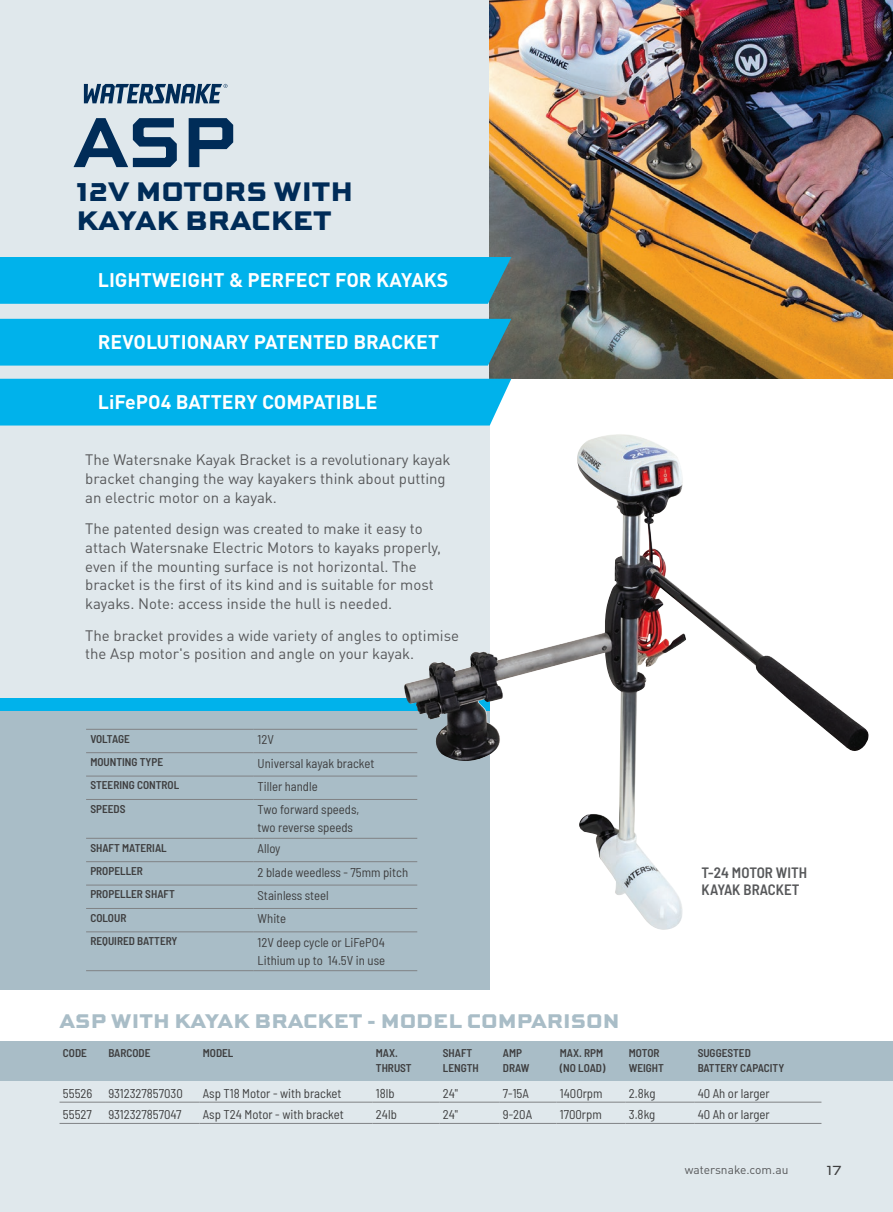
<style>
.page{position:relative;width:893px;height:1212px;background:#fff}
.page>*{position:absolute;margin:0;border:0;box-sizing:border-box;transform-origin:0 0}
.t1{font:700 75px "Sweet Square Pro";color:#002c58}
.t2{font:800 28.5px/28.5px "Sweet Square Pro";color:#002c58}
.t3{font:800 21px "Sweet Square Pro";color:#a9bdc7}
.Digital_Table_Body_P{font:700 19.5px "DINOT";color:#fff}
.t4{font:16.5px "Sweet Square Pro";color:#3e3e3f}
.Watersnake_Body_Copy{font:15px/18.8px "DINOT";color:#57585a}
.Watersnake_Image_Cap{font:600 semi-condensed 15px/16.5px "Barlow";color:#57585a}
.Body_Copy_Paragraph{font:semi-condensed 12.75px/18px "Barlow";color:#3e3e3f}
.Watersnake_Table_Tex{font:semi-condensed 12.75px "Barlow";color:#3e3e3f}
.t5{font:12px "DINOT";color:#57585a}
.Watersnake_Model_Tab{font:600 semi-condensed 11.25px/15px "Barlow";color:#3e3e3f}
.Body_Copy_Paragraph-2{font:600 semi-condensed 11.25px "Barlow";color:#3e3e3f}
.Body_Copy_Paragraph-3{font:600 semi-condensed 11.25px "Barlow";letter-spacing:-.02em;color:#3e3e3f}
.s1{font-size:31.5px}
</style>
<div class="page">
<div style="left:0;top:1042px;width:893px;height:170px;background:#e0e8ec"></div>
<div style="left:0;top:1042px;width:893px;height:39px;background:#a9bdc7"></div>
<div style="left:0;top:0;width:489px;height:730px;background:#e0e8ec"></div>
<hr style="left:60px;top:1102px;width:45px;height:1px;background:#808285">
<hr style="left:105px;top:1102px;width:94px;height:1px;background:#808285">
<hr style="left:199px;top:1102px;width:173px;height:1px;background:#808285">
<hr style="left:372px;top:1102px;width:67px;height:1px;background:#808285">
<hr style="left:439px;top:1102px;width:60px;height:1px;background:#808285">
<hr style="left:499px;top:1102px;width:57px;height:1px;background:#808285">
<hr style="left:556px;top:1102px;width:69px;height:1px;background:#808285">
<hr style="left:625px;top:1102px;width:69px;height:1px;background:#808285">
<hr style="left:694px;top:1102px;width:127px;height:1px;background:#808285">
<hr style="left:60px;top:1123px;width:45px;height:1px;background:#808285">
<hr style="left:105px;top:1123px;width:94px;height:1px;background:#808285">
<hr style="left:199px;top:1123px;width:173px;height:1px;background:#808285">
<hr style="left:372px;top:1123px;width:67px;height:1px;background:#808285">
<hr style="left:439px;top:1123px;width:60px;height:1px;background:#808285">
<hr style="left:499px;top:1123px;width:57px;height:1px;background:#808285">
<hr style="left:556px;top:1123px;width:69px;height:1px;background:#808285">
<hr style="left:625px;top:1123px;width:69px;height:1px;background:#808285">
<hr style="left:694px;top:1123px;width:127px;height:1px;background:#808285">
<img style="left:489px;top:0;width:404px;height:378px">
<div style="left:0;top:257px;width:511px;height:47px;background:#00b2eb"></div>
<div style="left:0;top:379px;width:511px;height:46px;background:#00b2eb"></div>
<div style="left:0;top:319px;width:511px;height:47px;background:#00b2eb"></div>
<div style="left:0;top:706px;width:489px;height:284px;background:#a9bdc7"></div>
<hr style="left:86px;top:776px;width:167px;height:1px;background:#808285">
<hr style="left:253px;top:776px;width:164px;height:1px;background:#808285">
<hr style="left:86px;top:799px;width:167px;height:1px;background:#808285">
<hr style="left:253px;top:799px;width:164px;height:1px;background:#808285">
<hr style="left:86px;top:838px;width:167px;height:1px;background:#808285">
<hr style="left:253px;top:838px;width:164px;height:1px;background:#808285">
<hr style="left:86px;top:861px;width:167px;height:1px;background:#808285">
<hr style="left:253px;top:861px;width:164px;height:1px;background:#808285">
<hr style="left:86px;top:885px;width:167px;height:1px;background:#808285">
<hr style="left:253px;top:885px;width:164px;height:1px;background:#808285">
<hr style="left:86px;top:908px;width:167px;height:1px;background:#808285">
<hr style="left:253px;top:908px;width:164px;height:1px;background:#808285">
<hr style="left:86px;top:931px;width:167px;height:1px;background:#808285">
<hr style="left:253px;top:931px;width:164px;height:1px;background:#808285">
<hr style="left:86px;top:970px;width:167px;height:1px;background:#808285">
<hr style="left:253px;top:970px;width:164px;height:1px;background:#808285">
<hr style="left:86px;top:729px;width:167px;height:1px;background:#808285">
<hr style="left:253px;top:729px;width:164px;height:1px;background:#808285">
<hr style="left:86px;top:752px;width:167px;height:1px;background:#808285">
<hr style="left:253px;top:752px;width:164px;height:1px;background:#808285">
<div style="left:0;top:698px;width:489px;height:13px;background:#00b2eb"></div>
<img style="left:404px;top:434px;width:279px;height:497px">
<svg style="left:84px;top:84px;width:144px;height:19px"></svg>
<p class="t1" style="left:73px;top:86px;width:166px">ASP</p>
<p class="t2" style="left:77px;top:175px;width:278px"><span class="s1">12</span>V MOTORS WITH<br>KAYAK BRACKET</p>
<p class="Digital_Table_Body_P" style="left:98px;top:267px;width:352px">LIGHTWEIGHT &amp; PERFECT FOR KAYAKS</p>
<p class="Digital_Table_Body_P" style="left:98px;top:330px;width:343px">REVOLUTIONARY PATENTED BRACKET</p>
<p class="Digital_Table_Body_P" style="left:98px;top:389px;width:281px">LiFePO4 BATTERY COMPATIBLE</p>
<p class="Watersnake_Body_Copy" style="left:85px;top:450px;width:367px">The Watersnake Kayak Bracket is a revolutionary kayak bracket changing the way kayakers think about putting an electric motor on a kayak.</p>
<p class="Watersnake_Body_Copy" style="left:85px;top:519px;width:358px">The patented design was created to make it easy to attach Watersnake Electric Motors to kayaks properly, even if the mounting surface is not horizontal. The bracket is the first of its kind and is suitable for most kayaks. Note: access inside the hull is needed.</p>
<p class="Watersnake_Body_Copy" style="left:85px;top:625px;width:375px">The bracket provides a wide variety of angles to optimise the Asp motor's position and angle on your kayak.</p>
<p class="Body_Copy_Paragraph-3" style="left:90px;top:730px;width:41px">VOLTAGE</p>
<p class="Body_Copy_Paragraph" style="left:258px;top:730px;width:18px">12V</p>
<p class="Body_Copy_Paragraph-2" style="left:90px;top:754px;width:74px">MOUNTING TYPE</p>
<p class="Body_Copy_Paragraph" style="left:258px;top:753px;width:118px">Universal kayak bracket</p>
<p class="Body_Copy_Paragraph-2" style="left:90px;top:777px;width:90px">STEERING CONTROL</p>
<p class="Body_Copy_Paragraph" style="left:258px;top:776px;width:62px">Tiller handle</p>
<p class="Body_Copy_Paragraph-2" style="left:90px;top:801px;width:37px">SPEEDS</p>
<p class="Body_Copy_Paragraph" style="left:258px;top:800px;width:103px">Two forward speeds, two reverse speeds</p>
<p class="Body_Copy_Paragraph-2" style="left:90px;top:839px;width:78px">SHAFT MATERIAL</p>
<p class="Body_Copy_Paragraph" style="left:258px;top:839px;width:24px">Alloy</p>
<p class="Body_Copy_Paragraph-2" style="left:90px;top:863px;width:54px">PROPELLER</p>
<p class="Body_Copy_Paragraph" style="left:258px;top:862px;width:152px">2 blade weedless - 75mm pitch</p>
<p class="Body_Copy_Paragraph-2" style="left:90px;top:886px;width:86px">PROPELLER SHAFT</p>
<p class="Body_Copy_Paragraph" style="left:258px;top:885px;width:73px">Stainless steel</p>
<p class="Body_Copy_Paragraph-2" style="left:90px;top:910px;width:38px">COLOUR</p>
<p class="Body_Copy_Paragraph" style="left:258px;top:909px;width:30px">White</p>
<p class="Body_Copy_Paragraph-2" style="left:90px;top:933px;width:89px">REQUIRED BATTERY</p>
<p class="Body_Copy_Paragraph" style="left:258px;top:932px;width:129px">12V deep cycle or LiFePO4<br>Lithium up to 14.5V in use</p>
<p class="t3" style="left:60px;top:1005px;width:562px">ASP WITH KAYAK BRACKET - MODEL COMPARISON</p>
<p class="Watersnake_Image_Cap" style="left:702px;top:863px;width:107px">T-24 MOTOR WITH<br>KAYAK BRACKET</p>
<p class="Watersnake_Model_Tab" style="left:63px;top:1045px;width:25px">CODE</p>
<p class="Watersnake_Model_Tab" style="left:108px;top:1045px;width:44px">BARCODE</p>
<p class="Watersnake_Model_Tab" style="left:203px;top:1045px;width:32px">MODEL</p>
<p class="Watersnake_Model_Tab" style="left:376px;top:1045px;width:37px">MAX.<br>THRUST</p>
<p class="Watersnake_Model_Tab" style="left:443px;top:1045px;width:37px">SHAFT<br>LENGTH</p>
<p class="Watersnake_Model_Tab" style="left:503px;top:1045px;width:28px">AMP<br>DRAW</p>
<p class="Watersnake_Model_Tab" style="left:560px;top:1045px;width:47px">MAX. RPM (NO LOAD)</p>
<p class="Watersnake_Model_Tab" style="left:629px;top:1045px;width:37px">MOTOR<br>WEIGHT</p>
<p class="Watersnake_Model_Tab" style="left:698px;top:1045px;width:88px">SUGGESTED<br>BATTERY CAPACITY</p>
<p class="Watersnake_Table_Tex" style="left:63px;top:1084px;width:31px">55526</p>
<p class="Watersnake_Table_Tex" style="left:108px;top:1084px;width:76px">9312327857030</p>
<p class="Watersnake_Table_Tex" style="left:203px;top:1084px;width:140px">Asp T18 Motor - with bracket</p>
<p class="Watersnake_Table_Tex" style="left:376px;top:1084px;width:20px">18lb</p>
<p class="Watersnake_Table_Tex" style="left:443px;top:1084px;width:17px">24"</p>
<p class="Watersnake_Table_Tex" style="left:503px;top:1084px;width:28px">7-15A</p>
<p class="Watersnake_Table_Tex" style="left:560px;top:1084px;width:44px">1400rpm</p>
<p class="Watersnake_Table_Tex" style="left:629px;top:1084px;width:28px">2.8kg</p>
<p class="Watersnake_Table_Tex" style="left:698px;top:1084px;width:74px">40 Ah or larger</p>
<p class="Watersnake_Table_Tex" style="left:63px;top:1105px;width:30px">55527</p>
<p class="Watersnake_Table_Tex" style="left:108px;top:1105px;width:75px">9312327857047</p>
<p class="Watersnake_Table_Tex" style="left:203px;top:1105px;width:142px">Asp T24 Motor - with bracket</p>
<p class="Watersnake_Table_Tex" style="left:376px;top:1105px;width:22px">24lb</p>
<p class="Watersnake_Table_Tex" style="left:443px;top:1105px;width:17px">24"</p>
<p class="Watersnake_Table_Tex" style="left:503px;top:1105px;width:31px">9-20A</p>
<p class="Watersnake_Table_Tex" style="left:560px;top:1105px;width:43px">1700rpm</p>
<p class="Watersnake_Table_Tex" style="left:629px;top:1105px;width:28px">3.8kg</p>
<p class="Watersnake_Table_Tex" style="left:698px;top:1105px;width:74px">40 Ah or larger</p>
<p class="t5" style="left:685px;top:1162px;width:105px">watersnake.com.au</p>
<p class="t4" style="left:826px;top:1157px;width:17px">17</p>
</div>
